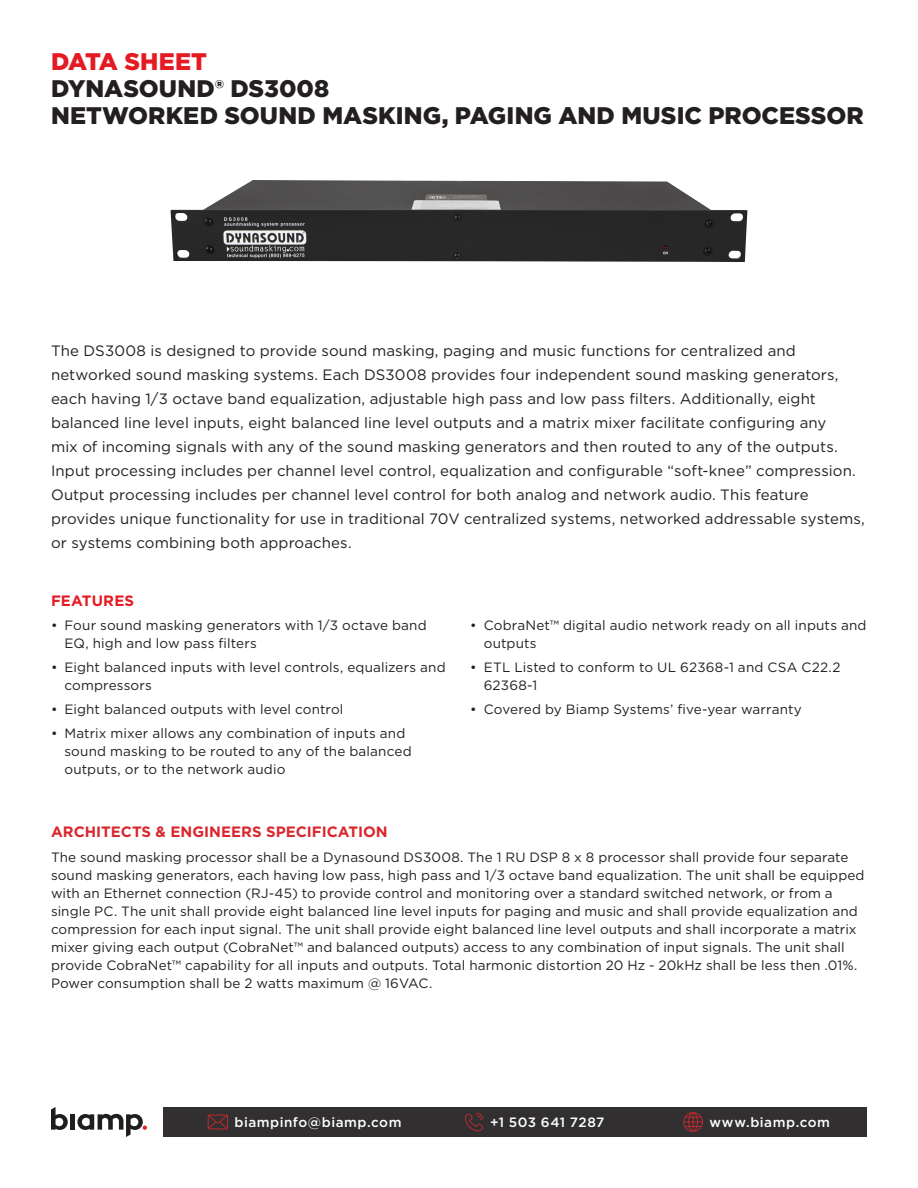
<style>
.page{position:relative;width:918px;height:1188px;background:#fff}
.page>*{position:absolute;margin:0;border:0;box-sizing:border-box;transform-origin:0 0}
.Product_Name{font:900 24px "Gotham";color:#231f20}
.t1{font:900 24px "Gotham";color:#e51a23}
.Intro{font:15px/24px "Gotham";letter-spacing:.005em;color:#231f20}
.Subhead{font:700 15px "Gotham";color:#d9272d}
.subhead{font:700 15px "Gotham";letter-spacing:.01em;color:#e51a23}
.body{font:13.5px/18px "Gotham";letter-spacing:.005em;color:#231f20}
.t2{font:500 13.5px "Gotham";letter-spacing:.035em;color:#fff}
</style>
<div class="page">
<svg style="left:51px;top:1107px;width:17px;height:23px"></svg>
<div style="left:70px;top:1114px;width:5px;height:16px;background:#201d1e"></div>
<svg style="left:77px;top:1114px;width:70px;height:23px"></svg>
<div style="left:164px;top:1107px;width:703px;height:30px;background:#312f30"></div>
<svg style="left:208px;top:1115px;width:20px;height:14px"></svg>
<svg style="left:465px;top:1113px;width:18px;height:18px"></svg>
<svg style="left:683px;top:1112px;width:20px;height:20px"></svg>
<img style="left:171px;top:180px;width:576px;height:82px">
<p class="t1" style="left:51px;top:45px;width:158px">DATA SHEET</p>
<p class="Product_Name" style="left:51px;top:72px;width:280px">DYNASOUND® DS3008</p>
<p class="Product_Name" style="left:51px;top:99px;width:814px">NETWORKED SOUND MASKING, PAGING AND MUSIC PROCESSOR</p>
<p class="Intro" style="left:51px;top:338px;width:815px">The DS3008 is designed to provide sound masking, paging and music functions for centralized and networked sound masking systems. Each DS3008 provides four independent sound masking generators, each having 1/3 octave band equalization, adjustable high pass and low pass filters. Additionally, eight balanced line level inputs, eight balanced line level outputs and a matrix mixer facilitate configuring any<br>mix of incoming signals with any of the sound masking generators and then routed to any of the outputs.<br>Input processing includes per channel level control, equalization and configurable “soft-knee” compression.<br>Output processing includes per channel level control for both analog and network audio. This feature provides unique functionality for use in traditional 70V centralized systems, networked addressable systems, or systems combining both approaches.</p>
<p class="subhead" style="left:51px;top:591px;width:85px">FEATURES</p>
<p class="body" style="left:64px;top:616px;width:364px;text-indent:-14px">• Four sound masking generators with 1/3 octave band<br>EQ, high and low pass filters</p>
<p class="body" style="left:64px;top:658px;width:383px;text-indent:-14px">• Eight balanced inputs with level controls, equalizers and compressors</p>
<p class="body" style="left:51px;top:700px;width:294px">• Eight balanced outputs with level control</p>
<p class="body" style="left:64px;top:724px;width:349px;text-indent:-14px">• Matrix mixer allows any combination of inputs and sound masking to be routed to any of the balanced outputs, or to the network audio</p>
<p class="body" style="left:484px;top:616px;width:384px;text-indent:-14px">• CobraNet™ digital audio network ready on all inputs and outputs</p>
<p class="body" style="left:484px;top:658px;width:358px;text-indent:-14px">• ETL Listed to conform to UL 62368-1 and CSA C22.2<br>62368-1</p>
<p class="body" style="left:470px;top:700px;width:333px">• Covered by Biamp Systems’ five-year warranty</p>
<p class="Subhead" style="left:51px;top:822px;width:338px">ARCHITECTS &amp; ENGINEERS SPECIFICATION</p>
<p class="body" style="left:51px;top:848px;width:815px">The sound masking processor shall be a Dynasound DS3008. The 1 RU DSP 8 x 8 processor shall provide four separate sound masking generators, each having low pass, high pass and 1/3 octave band equalization. The unit shall be equipped with an Ethernet connection (RJ-45) to provide control and monitoring over a standard switched network, or from a single PC. The unit shall provide eight balanced line level inputs for paging and music and shall provide equalization and compression for each input signal. The unit shall provide eight balanced line level outputs and shall incorporate a matrix mixer giving each output (CobraNet™ and balanced outputs) access to any combination of input signals. The unit shall provide CobraNet™ capability for all inputs and outputs. Total harmonic distortion 20 Hz - 20kHz shall be less then .01%.<br>Power consumption shall be 2 watts maximum @ 16VAC.</p>
<p class="t2" style="left:234px;top:1114px;width:169px">biampinfo@biamp.com</p>
<p class="t2" style="left:490px;top:1114px;width:116px">+1 503 641 7287</p>
<p class="t2" style="left:710px;top:1114px;width:122px">www.biamp.com</p>
</div>
